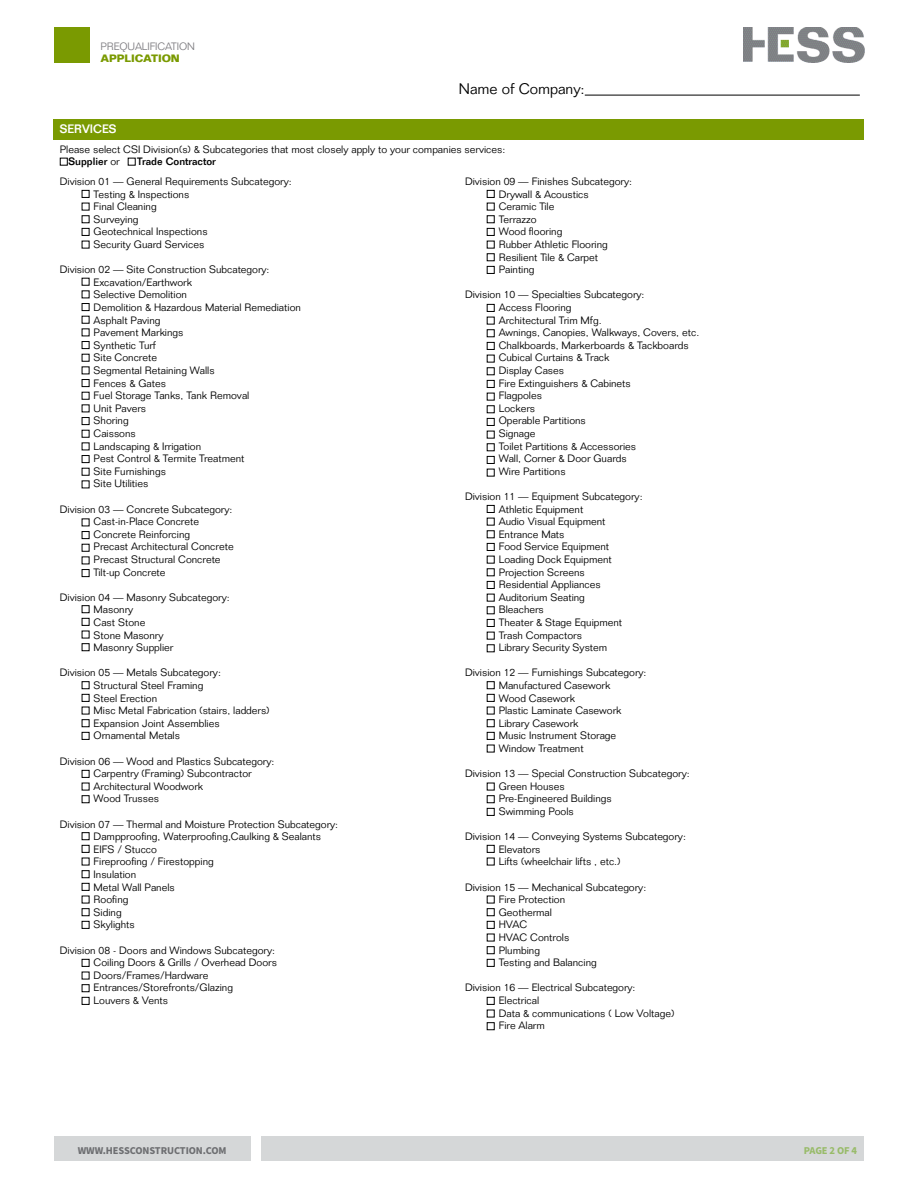
<style>
.page{position:relative;width:918px;height:1188px;background:#fff}
.page>*{position:absolute;margin:0;border:0;box-sizing:border-box;transform-origin:0 0}
.t1{font:300 15px "Folio Std";color:#000}
.t2{font:500 12px "Folio Std";color:#fff}
.t3{font:300 10.5px/12.6px "Folio Std";color:#000}
.t4{font:700 10.5px "Source Sans Pro";letter-spacing:-.01em;color:#6d6e71}
.t5{font:300 10.5px "Folio Std";letter-spacing:-.01em;color:#807f83}
.t6{font:500 10.5px "Folio Std";color:#000}
.t7{font:700 10.5px "Folio Std";letter-spacing:-.01em;color:#7a9a01}
.t8{font:700 10.5px "Source Sans Pro";letter-spacing:-.015em;color:#98bb69}
.s1{font-weight:500}
</style>
<div class="page">
<div style="left:54px;top:27px;width:35px;height:36px;background:#7a9a01"></div>
<div style="left:54px;top:1137px;width:196px;height:24px;background:#d5d7d8"></div>
<div style="left:262px;top:1137px;width:602px;height:24px;background:#d5d7d8"></div>
<img style="left:743px;top:27px;width:122px;height:35px">
<div style="left:54px;top:119px;width:810px;height:20px;background:#7a9a01"></div>
<hr style="left:585px;top:95px;width:275px;height:1px;background:#000">
<div style="left:82px;top:190px;width:7px;height:8px;border:1px solid #000"></div>
<div style="left:60px;top:158px;width:8px;height:7px;border:1px solid #000"></div>
<div style="left:487px;top:190px;width:7px;height:8px;border:1px solid #000"></div>
<div style="left:487px;top:304px;width:7px;height:8px;border:1px solid #000"></div>
<div style="left:487px;top:543px;width:7px;height:8px;border:1px solid #000"></div>
<div style="left:82px;top:681px;width:7px;height:8px;border:1px solid #000"></div>
<div style="left:82px;top:605px;width:7px;height:8px;border:1px solid #000"></div>
<div style="left:82px;top:341px;width:7px;height:8px;border:1px solid #000"></div>
<div style="left:82px;top:531px;width:7px;height:8px;border:1px solid #000"></div>
<div style="left:82px;top:694px;width:7px;height:8px;border:1px solid #000"></div>
<div style="left:82px;top:618px;width:7px;height:8px;border:1px solid #000"></div>
<div style="left:82px;top:417px;width:7px;height:8px;border:1px solid #000"></div>
<div style="left:487px;top:418px;width:7px;height:8px;border:1px solid #000"></div>
<div style="left:82px;top:770px;width:7px;height:8px;border:1px solid #000"></div>
<div style="left:82px;top:832px;width:7px;height:8px;border:1px solid #000"></div>
<div style="left:82px;top:870px;width:7px;height:8px;border:1px solid #000"></div>
<div style="left:82px;top:303px;width:7px;height:8px;border:1px solid #000"></div>
<div style="left:82px;top:228px;width:7px;height:8px;border:1px solid #000"></div>
<div style="left:487px;top:228px;width:7px;height:8px;border:1px solid #000"></div>
<div style="left:487px;top:342px;width:7px;height:8px;border:1px solid #000"></div>
<div style="left:487px;top:581px;width:7px;height:8px;border:1px solid #000"></div>
<div style="left:487px;top:681px;width:7px;height:8px;border:1px solid #000"></div>
<div style="left:487px;top:456px;width:7px;height:8px;border:1px solid #000"></div>
<div style="left:487px;top:921px;width:7px;height:8px;border:1px solid #000"></div>
<div style="left:487px;top:732px;width:7px;height:8px;border:1px solid #000"></div>
<div style="left:487px;top:946px;width:7px;height:8px;border:1px solid #000"></div>
<div style="left:487px;top:795px;width:7px;height:8px;border:1px solid #000"></div>
<div style="left:487px;top:845px;width:7px;height:8px;border:1px solid #000"></div>
<div style="left:82px;top:719px;width:7px;height:8px;border:1px solid #000"></div>
<div style="left:82px;top:845px;width:7px;height:8px;border:1px solid #000"></div>
<div style="left:82px;top:883px;width:7px;height:8px;border:1px solid #000"></div>
<div style="left:82px;top:959px;width:7px;height:8px;border:1px solid #000"></div>
<div style="left:82px;top:908px;width:7px;height:8px;border:1px solid #000"></div>
<div style="left:82px;top:984px;width:7px;height:8px;border:1px solid #000"></div>
<div style="left:82px;top:643px;width:7px;height:8px;border:1px solid #000"></div>
<div style="left:82px;top:379px;width:7px;height:8px;border:1px solid #000"></div>
<div style="left:487px;top:505px;width:7px;height:8px;border:1px solid #000"></div>
<div style="left:487px;top:694px;width:7px;height:8px;border:1px solid #000"></div>
<div style="left:487px;top:908px;width:7px;height:8px;border:1px solid #000"></div>
<div style="left:487px;top:266px;width:7px;height:8px;border:1px solid #000"></div>
<div style="left:487px;top:380px;width:7px;height:8px;border:1px solid #000"></div>
<div style="left:487px;top:619px;width:7px;height:8px;border:1px solid #000"></div>
<div style="left:487px;top:719px;width:7px;height:8px;border:1px solid #000"></div>
<div style="left:487px;top:997px;width:7px;height:8px;border:1px solid #000"></div>
<div style="left:487px;top:959px;width:7px;height:8px;border:1px solid #000"></div>
<div style="left:487px;top:1022px;width:7px;height:8px;border:1px solid #000"></div>
<div style="left:487px;top:808px;width:7px;height:8px;border:1px solid #000"></div>
<div style="left:82px;top:569px;width:7px;height:8px;border:1px solid #000"></div>
<div style="left:82px;top:732px;width:7px;height:8px;border:1px solid #000"></div>
<div style="left:82px;top:795px;width:7px;height:8px;border:1px solid #000"></div>
<div style="left:82px;top:921px;width:7px;height:8px;border:1px solid #000"></div>
<div style="left:82px;top:997px;width:7px;height:8px;border:1px solid #000"></div>
<div style="left:82px;top:455px;width:7px;height:8px;border:1px solid #000"></div>
<p class="t5" style="left:101px;top:40px;width:96px">PREQUALIFICATION</p>
<p class="t7" style="left:101px;top:52px;width:81px">APPLICATION</p>
<h1 class="t1" style="left:459px;top:79px;width:127px">Name of Company:</h1>
<p class="t2" style="left:60px;top:122px;width:58px">SERVICES</p>
<p class="t3" style="left:69px;top:143px;width:438px;text-indent:-9px">Please select CSI Division(s) &amp; Subcategories that most closely apply to your companies services:<br><span class="s1">Supplier</span> or</p>
<p class="t6" style="left:137px;top:155px;width:80px">Trade Contractor</p>
<p class="t3" style="left:94px;top:175px;width:200px;text-indent:-34px">Division 01 — General Requirements Subcategory:<br>Testing &amp; Inspections<br>Final Cleaning<br>Surveying<br>Geotechnical Inspections<br>Security Guard Services</p>
<p class="t3" style="left:94px;top:263px;width:209px;text-indent:-34px">Division 02 — Site Construction Subcategory:<br>Excavation/Earthwork<br>Selective Demolition<br>Demolition &amp; Hazardous Material Remediation<br>Asphalt Paving<br>Pavement Markings<br>Synthetic Turf<br>Site Concrete<br>Segmental Retaining Walls<br>Fences &amp; Gates<br>Fuel Storage Tanks, Tank Removal<br>Unit Pavers<br>Shoring<br>Caissons<br>Landscaping &amp; Irrigation<br>Pest Control &amp; Termite Treatment<br>Site Furnishings<br>Site Utilities</p>
<p class="t3" style="left:94px;top:503px;width:142px;text-indent:-34px">Division 03 — Concrete Subcategory:<br>Cast-in-Place Concrete<br>Concrete Reinforcing<br>Precast Architectural Concrete<br>Precast Structural Concrete<br>Tilt-up Concrete</p>
<p class="t3" style="left:94px;top:591px;width:138px;text-indent:-34px">Division 04 — Masonry Subcategory:<br>Masonry<br>Cast Stone<br>Stone Masonry<br>Masonry Supplier</p>
<p class="t3" style="left:94px;top:666px;width:178px;text-indent:-34px">Division 05 — Metals Subcategory:<br>Structural Steel Framing<br>Steel Erection<br>Misc Metal Fabrication (stairs, ladders)<br>Expansion Joint Assemblies<br>Ornamental Metals</p>
<p class="t3" style="left:94px;top:755px;width:182px;text-indent:-34px">Division 06 — Wood and Plastics Subcategory:<br>Carpentry (Framing) Subcontractor<br>Architectural Woodwork<br>Wood Trusses</p>
<p class="t3" style="left:94px;top:818px;width:246px;text-indent:-34px">Division 07 — Thermal and Moisture Protection Subcategory:<br>Dampproofing, Waterproofing,Caulking &amp; Sealants<br>EIFS / Stucco<br>Fireproofing / Firestopping<br>Insulation<br>Metal Wall Panels<br>Roofing<br>Siding<br>Skylights</p>
<p class="t3" style="left:94px;top:944px;width:185px;text-indent:-34px">Division 08 - Doors and Windows Subcategory:<br>Coiling Doors &amp; Grills / Overhead Doors<br>Doors/Frames/Hardware<br>Entrances/Storefronts/Glazing<br>Louvers &amp; Vents</p>
<p class="t3" style="left:499px;top:175px;width:135px;text-indent:-34px">Division 09 — Finishes Subcategory:<br>Drywall &amp; Acoustics<br>Ceramic Tile<br>Terrazzo<br>Wood flooring<br>Rubber Athletic Flooring<br>Resilient Tile &amp; Carpet<br>Painting</p>
<p class="t3" style="left:499px;top:288px;width:202px;text-indent:-34px">Division 10 — Specialties Subcategory:<br>Access Flooring<br>Architectural Trim Mfg.<br>Awnings, Canopies, Walkways, Covers, etc.<br>Chalkboards, Markerboards &amp; Tackboards<br>Cubical Curtains &amp; Track<br>Display Cases<br>Fire Extinguishers &amp; Cabinets<br>Flagpoles<br>Lockers<br>Operable Partitions<br>Signage<br>Toilet Partitions &amp; Accessories<br>Wall, Corner &amp; Door Guards<br>Wire Partitions</p>
<p class="t3" style="left:499px;top:490px;width:145px;text-indent:-34px">Division 11 — Equipment Subcategory:<br>Athletic Equipment<br>Audio Visual Equipment<br>Entrance Mats<br>Food Service Equipment<br>Loading Dock Equipment<br>Projection Screens<br>Residential Appliances<br>Auditorium Seating<br>Bleachers<br>Theater &amp; Stage Equipment<br>Trash Compactors<br>Library Security System</p>
<p class="t3" style="left:499px;top:666px;width:149px;text-indent:-34px">Division 12 — Furnishings Subcategory:<br>Manufactured Casework<br>Wood Casework<br>Plastic Laminate Casework<br>Library Casework<br>Music Instrument Storage<br>Window Treatment</p>
<p class="t3" style="left:499px;top:767px;width:192px;text-indent:-34px">Division 13 — Special Construction Subcategory:<br>Green Houses<br>Pre-Engineered Buildings<br>Swimming Pools</p>
<p class="t3" style="left:499px;top:830px;width:189px;text-indent:-34px">Division 14 — Conveying Systems Subcategory:<br>Elevators<br>Lifts (wheelchair lifts , etc.)</p>
<p class="t3" style="left:499px;top:881px;width:149px;text-indent:-34px">Division 15 — Mechanical Subcategory:<br>Fire Protection<br>Geothermal<br>HVAC<br>HVAC Controls<br>Plumbing<br>Testing and Balancing</p>
<p class="t3" style="left:499px;top:981px;width:177px;text-indent:-34px">Division 16 — Electrical Subcategory:<br>Electrical<br>Data &amp; communications ( Low Voltage)<br>Fire Alarm</p>
<p class="t4" style="left:78px;top:1144px;width:150px">WWW.HESSCONSTRUCTION.COM</p>
<p class="t8" style="left:804px;top:1144px;width:55px">PAGE 2 OF 4</p>
</div>
